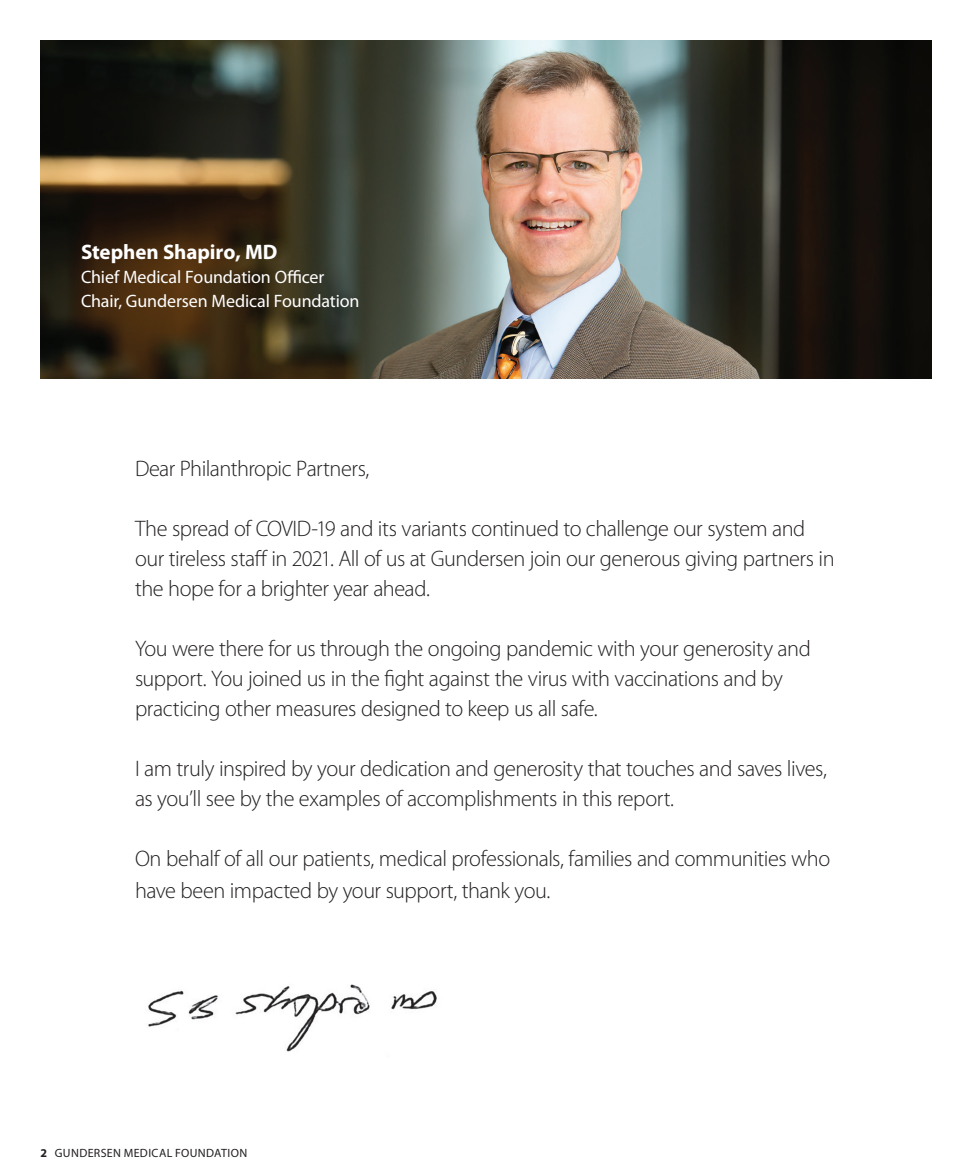
<style>
.page{position:relative;width:972px;height:1175px;background:#fff}
.page>*{position:absolute;margin:0;border:0;box-sizing:border-box;transform-origin:0 0}
.Calendar_item{font:300 22.5px/30px "Myriad Pro";letter-spacing:-.02em;color:#231f20}
.t1{font:700 21px "Myriad Pro";letter-spacing:-.005em;color:#fff}
.t2{font:18px "Myriad Pro";letter-spacing:-.005em;color:#fff}
.t3{font:12px "Myriad Pro";letter-spacing:.03em;color:#231f20}
.s1{font-weight:700}
</style>
<div class="page">
<img style="left:148px;top:984px;width:289px;height:68px">
<img style="left:40px;top:40px;width:892px;height:338px">
<p class="t1" style="left:81px;top:238px;width:198px">Stephen Shapiro, MD</p>
<p class="t2" style="left:81px;top:267px;width:245px">Chief Medical Foundation Officer</p>
<p class="t2" style="left:81px;top:291px;width:280px">Chair, Gundersen Medical Foundation</p>
<p class="Calendar_item" style="left:135px;top:454px;width:236px">Dear Philanthropic Partners,</p>
<p class="Calendar_item" style="left:135px;top:514px;width:701px">The spread of COVID-19 and its variants continued to challenge our system and our tireless staff in 2021. All of us at Gundersen join our generous giving partners in the hope for a brighter year ahead.</p>
<p class="Calendar_item" style="left:135px;top:634px;width:677px">You were there for us through the ongoing pandemic with your generosity and support. You joined us in the fight against the virus with vaccinations and by practicing other measures designed to keep us all safe.</p>
<p class="Calendar_item" style="left:135px;top:754px;width:693px">I am truly inspired by your dedication and generosity that touches and saves lives, as you’ll see by the examples of accomplishments in this report.</p>
<p class="Calendar_item" style="left:135px;top:843px;width:697px;line-height:31.5px">On behalf of all our patients, medical professionals, families and communities who have been impacted by your support, thank you.</p>
<p class="t3" style="left:40px;top:1146px;width:208px"><span class="s1">2</span> GUNDERSEN MEDICAL FOUNDATION</p>
</div>
